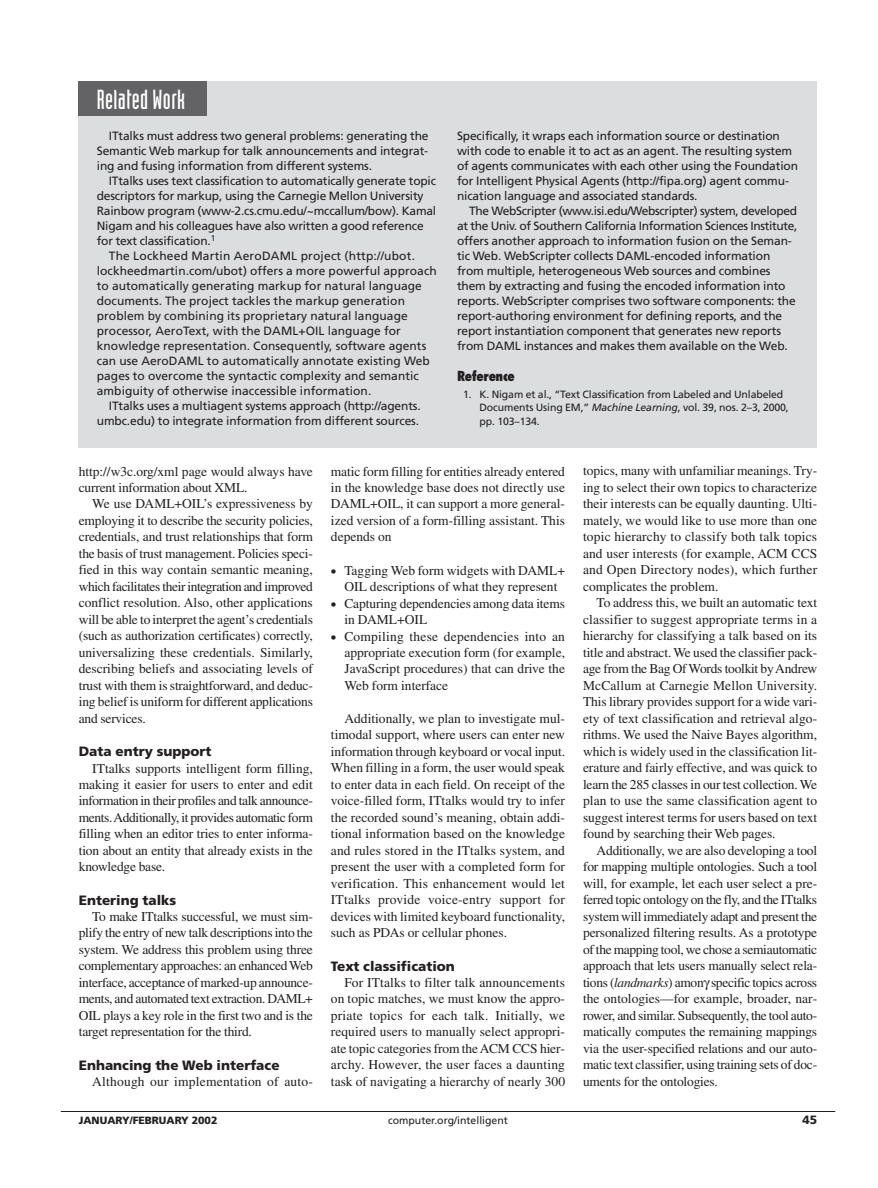
<style>
.page{position:relative;width:878px;height:1188px;background:#fff}
.page>*{position:absolute;margin:0;border:0;box-sizing:border-box;transform-origin:0 0}
.t1{font:27px "Industria Solid";letter-spacing:.015em;color:#fff}
.t2{font:13.5px/16.5px "Times";letter-spacing:-.005em;color:#231f20;text-align:justify}
.t3{font:900 13.5px "Frutiger";color:#231f20}
.t4{font:13.5px "Times";letter-spacing:.015em;color:#231f20}
.t5{font:800 condensed 13.5px "Futura";letter-spacing:-.03em;color:#231f20}
.t6{font:12px/15px "Frutiger";letter-spacing:-.01em;color:#231f20}
.t7{font:12px "Frutiger";letter-spacing:.015em;color:#231f20}
.t8{font:900 12px "Frutiger";color:#231f20}
.t9{font:10.5px/13.5px "Frutiger";letter-spacing:-.01em;color:#231f20}
.t10{font:900 10.5px "Frutiger";color:#231f20}
.s1{font-style:italic}
</style>
<div class="page">
<hr style="left:61px;top:1111px;width:774px;height:1px;background:#231f20">
<div style="left:79px;top:81px;width:738px;height:367px;background:#dcdddf"></div>
<div style="left:79px;top:81px;width:128px;height:35px;background:#636366"></div>
<h1 class="t1" style="left:97px;top:90px;width:90px">Related Work</h1>
<p class="t6" style="left:97px;top:129px;width:333px;text-align:justify;text-indent:12px">ITtalks must address two general problems: generating the Semantic Web markup for talk announcements and integrat&shy;ing and fusing information from different systems.</p>
<p class="t6" style="left:109px;top:174px;width:329px">ITtalks uses text classification to automatically generate topic</p>
<p class="t6" style="left:97px;top:189px;width:328px">descriptors for markup, using the Carnegie Mellon University</p>
<p class="t6" style="left:97px;top:204px;width:341px">Rainbow program (www-2.cs.cmu.edu/~mccallum/bow). Kamal</p>
<p class="t6" style="left:97px;top:219px;width:328px">Nigam and his colleagues have also written a good reference</p>
<p class="t6" style="left:97px;top:234px;width:120px">for text classification.<sup>1</sup></p>
<p class="t7" style="left:109px;top:251px;width:308px">The Lockheed Martin AeroDAML project (http://ubot.</p>
<p class="t6" style="left:97px;top:264px;width:341px">lockheedmartin.com/ubot) offers a more powerful approach</p>
<p class="t6" style="left:97px;top:279px;width:326px">to automatically generating markup for natural language</p>
<p class="t6" style="left:97px;top:294px;width:310px">documents. The project tackles the markup generation</p>
<p class="t6" style="left:97px;top:309px;width:312px">problem by combining its proprietary natural language</p>
<p class="t6" style="left:97px;top:324px;width:305px">processor, AeroText, with the DAML+OIL language for</p>
<p class="t6" style="left:97px;top:339px;width:331px">knowledge representation. Consequently, software agents</p>
<p class="t6" style="left:97px;top:354px;width:334px">can use AeroDAML to automatically annotate existing Web</p>
<p class="t6" style="left:97px;top:369px;width:323px">pages to overcome the syntactic complexity and semantic</p>
<p class="t6" style="left:97px;top:384px;width:276px">ambiguity of otherwise inaccessible information.</p>
<p class="t6" style="left:109px;top:399px;width:313px">ITtalks uses a multiagent systems approach (http://agents.</p>
<p class="t6" style="left:97px;top:414px;width:324px">umbc.edu) to integrate information from different sources.</p>
<p class="t6" style="left:457px;top:129px;width:342px">Specifically, it wraps each information source or destination with code to enable it to act as an agent. The resulting system of agents communicates with each other using the Foundation for Intelligent Physical Agents (http://fipa.org) agent commu&shy;nication language and associated standards.</p>
<p class="t6" style="left:457px;top:204px;width:342px;text-indent:12px">The WebScripter (www.isi.edu/Webscripter) system, developed at the Univ. of Southern California Information Sciences Institute, offers another approach to information fusion on the Seman&shy;tic Web. WebScripter collects DAML-encoded information from multiple, heterogeneous Web sources and combines them by extracting and fusing the encoded information into reports. WebScripter comprises two software components: the report-authoring environment for defining reports, and the report instantiation component that generates new reports from DAML instances and makes them available on the Web.</p>
<p class="t5" style="left:457px;top:370px;width:59px">Reference</p>
<p class="t9" style="left:479px;top:388px;width:311px;text-indent:-16px">1. K. Nigam et al., “Text Classification from Labeled and Unlabeled<br>Documents Using EM,” <span class="s1">Machine Learning</span>, vol. 39, nos. 2–3, 2000, pp. 103–134.</p>
<p class="t2" style="left:79px;top:464px;width:235px">http://w3c.org/xml page would always have current information about XML.</p>
<p class="t2" style="left:79px;top:497px;width:236px;text-indent:14px">We use DAML+OIL’s expressiveness by employing it to describe the security policies, credentials, and trust relationships that form the basis of trust management. Policies speci&shy;fied in this way contain semantic meaning, which facilitates their integration and improved conflict resolution. Also, other applications will be able to interpret the agent’s credentials (such as authorization certificates) correctly, universalizing these credentials. Similarly, describing beliefs and associating levels of trust with them is straightforward, and deduc&shy;ing belief is uniform for different applications and services.</p>
<p class="t3" style="left:79px;top:746px;width:134px">Data entry support</p>
<p class="t2" style="left:79px;top:761px;width:236px;text-indent:14px">ITtalks supports intelligent form filling, making it easier for users to enter and edit information in their profiles and talk announce&shy;ments. Additionally, it provides automatic form filling when an editor tries to enter informa&shy;tion about an entity that already exists in the knowledge base.</p>
<p class="t3" style="left:79px;top:894px;width:99px">Entering talks</p>
<p class="t2" style="left:79px;top:909px;width:236px;text-indent:14px">To make ITtalks successful, we must sim&shy;plify the entry of new talk descriptions into the system. We address this problem using three complementary approaches: an enhanced Web interface, acceptance of marked-up announce&shy;ments, and automated text extraction. DAML+ OIL plays a key role in the first two and is the target representation for the third.</p>
<p class="t3" style="left:79px;top:1059px;width:202px">Enhancing the Web interface</p>
<p class="t4" style="left:92px;top:1077px;width:222px">Although our implementation of auto-</p>
<p class="t2" style="left:331px;top:464px;width:235px">matic form filling for entities already entered in the knowledge base does not directly use DAML+OIL, it can support a more general&shy;ized version of a form-filling assistant. This depends on</p>
<p class="t2" style="left:331px;top:563px;width:235px;text-align:center">• Tagging Web form widgets with DAML+<br>OIL descriptions of what they represent</p>
<p class="t2" style="left:344px;top:596px;width:222px;text-indent:-14px">• Capturing dependencies among data items in DAML+OIL</p>
<p class="t2" style="left:344px;top:629px;width:222px;text-indent:-14px">• Compiling these dependencies into an appropriate execution form (for example, JavaScript procedures) that can drive the Web form interface</p>
<p class="t2" style="left:331px;top:711px;width:236px;text-indent:14px">Additionally, we plan to investigate mul&shy;timodal support, where users can enter new information through keyboard or vocal input.<br>When filling in a form, the user would speak to enter data in each field. On receipt of the voice-filled form, ITtalks would try to infer the recorded sound’s meaning, obtain addi&shy;tional information based on the knowledge and rules stored in the ITtalks system, and present the user with a completed form for verification. This enhancement would let ITtalks provide voice-entry support for devices with limited keyboard functionality, such as PDAs or cellular phones.</p>
<p class="t3" style="left:331px;top:960px;width:125px">Text classification</p>
<p class="t2" style="left:331px;top:975px;width:236px;text-indent:14px">For ITtalks to filter talk announcements on topic matches, we must know the appro&shy;priate topics for each talk. Initially, we required users to manually select appropri&shy;ate topic categories from the ACM CCS hier&shy;archy. However, the user faces a daunting task of navigating a hierarchy of nearly 300</p>
<p class="t2" style="left:583px;top:464px;width:236px">topics, many with unfamiliar meanings. Try&shy;ing to select their own topics to characterize their interests can be equally daunting. Ulti&shy;mately, we would like to use more than one topic hierarchy to classify both talk topics and user interests (for example, ACM CCS and Open Directory nodes), which further complicates the problem.</p>
<p class="t2" style="left:583px;top:596px;width:236px;text-indent:14px">To address this, we built an automatic text classifier to suggest appropriate terms in a hierarchy for classifying a talk based on its title and abstract. We used the classifier pack&shy;age from the Bag Of Words toolkit by Andrew McCallum at Carnegie Mellon University.<br>This library provides support for a wide vari&shy;ety of text classification and retrieval algo&shy;rithms. We used the Naive Bayes algorithm, which is widely used in the classification lit&shy;erature and fairly effective, and was quick to learn the 285 classes in our test collection. We plan to use the same classification agent to suggest interest terms for users based on text found by searching their Web pages.</p>
<p class="t2" style="left:583px;top:843px;width:236px;text-indent:14px">Additionally, we are also developing a tool for mapping multiple ontologies. Such a tool will, for example, let each user select a pre&shy;ferred topic ontology on the fly, and the ITtalks system will immediately adapt and present the personalized filtering results. As a prototype of the mapping tool, we chose a semiautomatic approach that lets users manually select rela&shy;tions (<span class="s1">landmarks</span>) amon specific topics across the ontologies—for example, broader, nar&shy;rower, and similar. Subsequently, the tool auto&shy;matically computes the remaining mappings via the user-specified relations and our auto&shy;matic text classifier, using training sets of doc&shy;uments for the ontologies.</p>
<p class="t10" style="left:79px;top:1117px;width:140px">JANUARY/FEBRUARY 2002</p>
<p class="t9" style="left:388px;top:1115px;width:121px">computer.org/intelligent</p>
<p class="t8" style="left:802px;top:1115px;width:16px">45</p>
</div>
